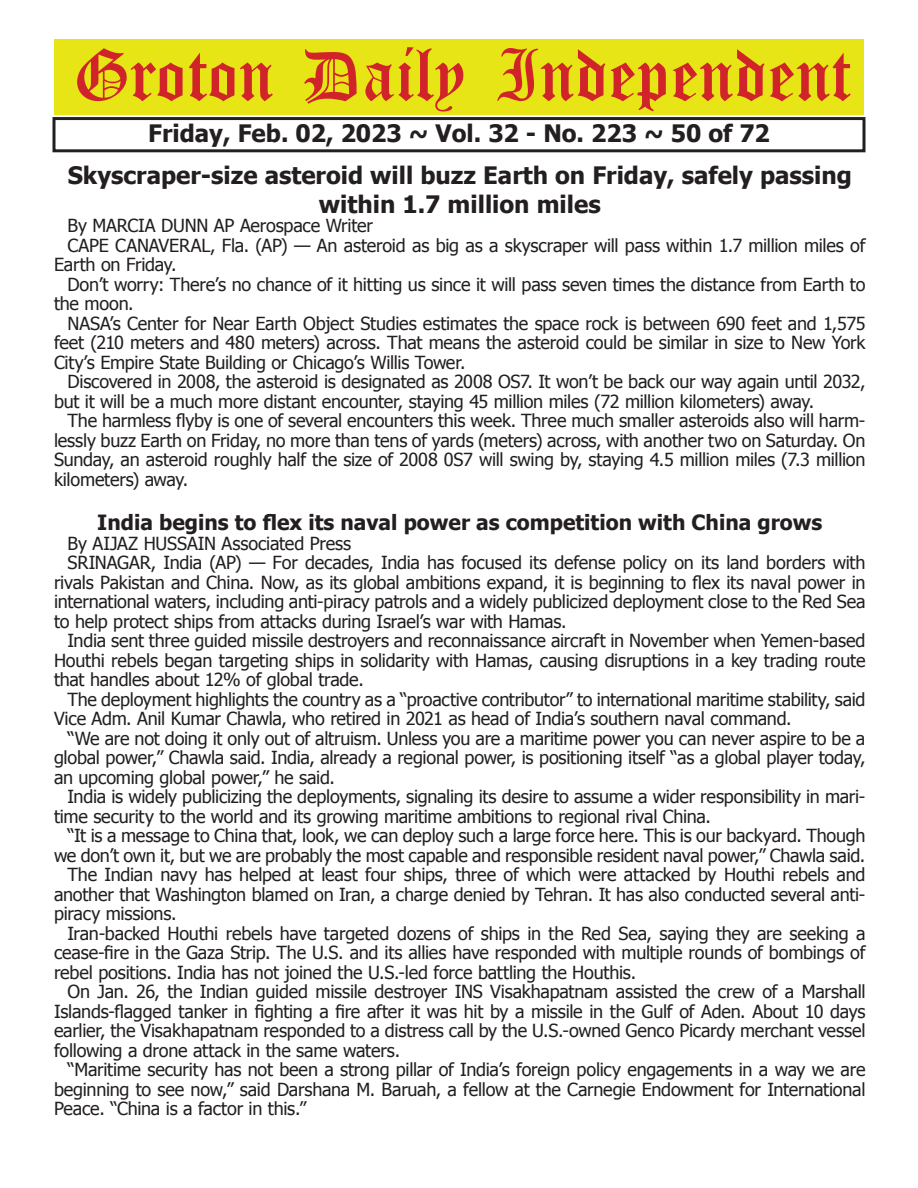
<style>
.page{position:relative;width:918px;height:1188px;background:#fff}
.page>*{position:absolute;margin:0;border:0;box-sizing:border-box;transform-origin:0 0}
.t1{font:54px "Old English Five";color:#d1232a}
.t2{font:700 24px/28.8px "Tahoma";color:#231f20;text-align:center}
.t3{font:700 21px "Tahoma";color:#231f20}
.t4{font:18px "Tahoma";letter-spacing:-.015em;color:#231f20}
</style>
<div class="page">
<div style="left:52px;top:117px;width:814px;height:35px;border:3px solid #231f20"></div>
<div style="left:54px;top:40px;width:810px;height:75px;background:#e7e515"></div>
<h1 class="t1" style="left:73px;top:50px;width:779px">Groton Daily Independent</h1>
<h2 class="t2" style="left:148px;top:117px;width:623px">Friday, Feb. 02, 2023 ~ Vol. 32 - No. 223 ~ 50 of 72</h2>
<h2 class="t2" style="left:68px;top:159px;width:786px">Skyscraper-size asteroid will buzz Earth on Friday, safely passing within 1.7 million miles</h2>
<p class="t4" style="left:68px;top:214px;width:307px">By MARCIA DUNN AP Aerospace Writer</p>
<p class="t4" style="left:68px;top:233px;width:800px">CAPE CANAVERAL, Fla. (AP) — An asteroid as big as a skyscraper will pass within 1.7 million miles of</p>
<p class="t4" style="left:54px;top:253px;width:124px">Earth on Friday.</p>
<p class="t4" style="left:68px;top:272px;width:800px">Don’t worry: There’s no chance of it hitting us since it will pass seven times the distance from Earth to</p>
<p class="t4" style="left:54px;top:292px;width:81px">the moon.</p>
<p class="t4" style="left:68px;top:311px;width:800px">NASA’s Center for Near Earth Object Studies estimates the space rock is between 690 feet and 1,575</p>
<p class="t4" style="left:54px;top:331px;width:813px">feet (210 meters and 480 meters) across. That means the asteroid could be similar in size to New York</p>
<p class="t4" style="left:54px;top:350px;width:413px">City’s Empire State Building or Chicago’s Willis Tower.</p>
<p class="t4" style="left:68px;top:370px;width:800px">Discovered in 2008, the asteroid is designated as 2008 OS7. It won’t be back our way again until 2032,</p>
<p class="t4" style="left:54px;top:389px;width:762px">but it will be a much more distant encounter, staying 45 million miles (72 million kilometers) away.</p>
<p class="t4" style="left:68px;top:409px;width:799px">The harmless flyby is one of several encounters this week. Three much smaller asteroids also will harm-</p>
<p class="t4" style="left:54px;top:428px;width:813px">lessly buzz Earth on Friday, no more than tens of yards (meters) across, with another two on Saturday. On</p>
<p class="t4" style="left:54px;top:447px;width:813px">Sunday, an asteroid roughly half the size of 2008 0S7 will swing by, staying 4.5 million miles (7.3 million</p>
<p class="t4" style="left:54px;top:467px;width:136px">kilometers) away.</p>
<p class="t3" style="left:97px;top:508px;width:727px">India begins to flex its naval power as competition with China grows</p>
<p class="t4" style="left:68px;top:531px;width:285px">By AIJAZ HUSSAIN Associated Press</p>
<p class="t4" style="left:68px;top:551px;width:800px">SRINAGAR, India (AP) — For decades, India has focused its defense policy on its land borders with</p>
<p class="t4" style="left:54px;top:570px;width:813px">rivals Pakistan and China. Now, as its global ambitions expand, it is beginning to flex its naval power in</p>
<p class="t4" style="left:54px;top:590px;width:813px">international waters, including anti-piracy patrols and a widely publicized deployment close to the Red Sea</p>
<p class="t4" style="left:54px;top:609px;width:514px">to help protect ships from attacks during Israel’s war with Hamas.</p>
<p class="t4" style="left:68px;top:629px;width:800px">India sent three guided missile destroyers and reconnaissance aircraft in November when Yemen-based</p>
<p class="t4" style="left:54px;top:648px;width:813px">Houthi rebels began targeting ships in solidarity with Hamas, causing disruptions in a key trading route</p>
<p class="t4" style="left:54px;top:668px;width:311px">that handles about 12% of global trade.</p>
<p class="t4" style="left:68px;top:687px;width:800px">The deployment highlights the country as a “proactive contributor” to international maritime stability, said</p>
<p class="t4" style="left:54px;top:707px;width:739px">Vice Adm. Anil Kumar Chawla, who retired in 2021 as head of India’s southern naval command.</p>
<p class="t4" style="left:68px;top:726px;width:799px">“We are not doing it only out of altruism. Unless you are a maritime power you can never aspire to be a</p>
<p class="t4" style="left:54px;top:746px;width:813px">global power,” Chawla said. India, already a regional power, is positioning itself “as a global player today,</p>
<p class="t4" style="left:54px;top:765px;width:282px">an upcoming global power,” he said.</p>
<p class="t4" style="left:68px;top:785px;width:799px">India is widely publicizing the deployments, signaling its desire to assume a wider responsibility in mari-</p>
<p class="t4" style="left:54px;top:804px;width:659px">time security to the world and its growing maritime ambitions to regional rival China.</p>
<p class="t4" style="left:68px;top:824px;width:800px">“It is a message to China that, look, we can deploy such a large force here. This is our backyard. Though</p>
<p class="t4" style="left:54px;top:843px;width:813px">we don’t own it, but we are probably the most capable and responsible resident naval power,” Chawla said.</p>
<p class="t4" style="left:68px;top:863px;width:800px">The Indian navy has helped at least four ships, three of which were attacked by Houthi rebels and</p>
<p class="t4" style="left:54px;top:882px;width:813px">another that Washington blamed on Iran, a charge denied by Tehran. It has also conducted several anti-</p>
<p class="t4" style="left:54px;top:902px;width:124px">piracy missions.</p>
<p class="t4" style="left:68px;top:921px;width:799px">Iran-backed Houthi rebels have targeted dozens of ships in the Red Sea, saying they are seeking a</p>
<p class="t4" style="left:54px;top:941px;width:813px">cease-fire in the Gaza Strip. The U.S. and its allies have responded with multiple rounds of bombings of</p>
<p class="t4" style="left:54px;top:960px;width:584px">rebel positions. India has not joined the U.S.-led force battling the Houthis.</p>
<p class="t4" style="left:68px;top:980px;width:800px">On Jan. 26, the Indian guided missile destroyer INS Visakhapatnam assisted the crew of a Marshall</p>
<p class="t4" style="left:54px;top:999px;width:813px">Islands-flagged tanker in fighting a fire after it was hit by a missile in the Gulf of Aden. About 10 days</p>
<p class="t4" style="left:54px;top:1019px;width:813px">earlier, the Visakhapatnam responded to a distress call by the U.S.-owned Genco Picardy merchant vessel</p>
<p class="t4" style="left:54px;top:1038px;width:348px">following a drone attack in the same waters.</p>
<p class="t4" style="left:68px;top:1058px;width:799px">“Maritime security has not been a strong pillar of India’s foreign policy engagements in a way we are</p>
<p class="t4" style="left:54px;top:1077px;width:813px">beginning to see now,” said Darshana M. Baruah, a fellow at the Carnegie Endowment for International</p>
<p class="t4" style="left:54px;top:1097px;width:254px">Peace. “China is a factor in this.”</p>
</div>
